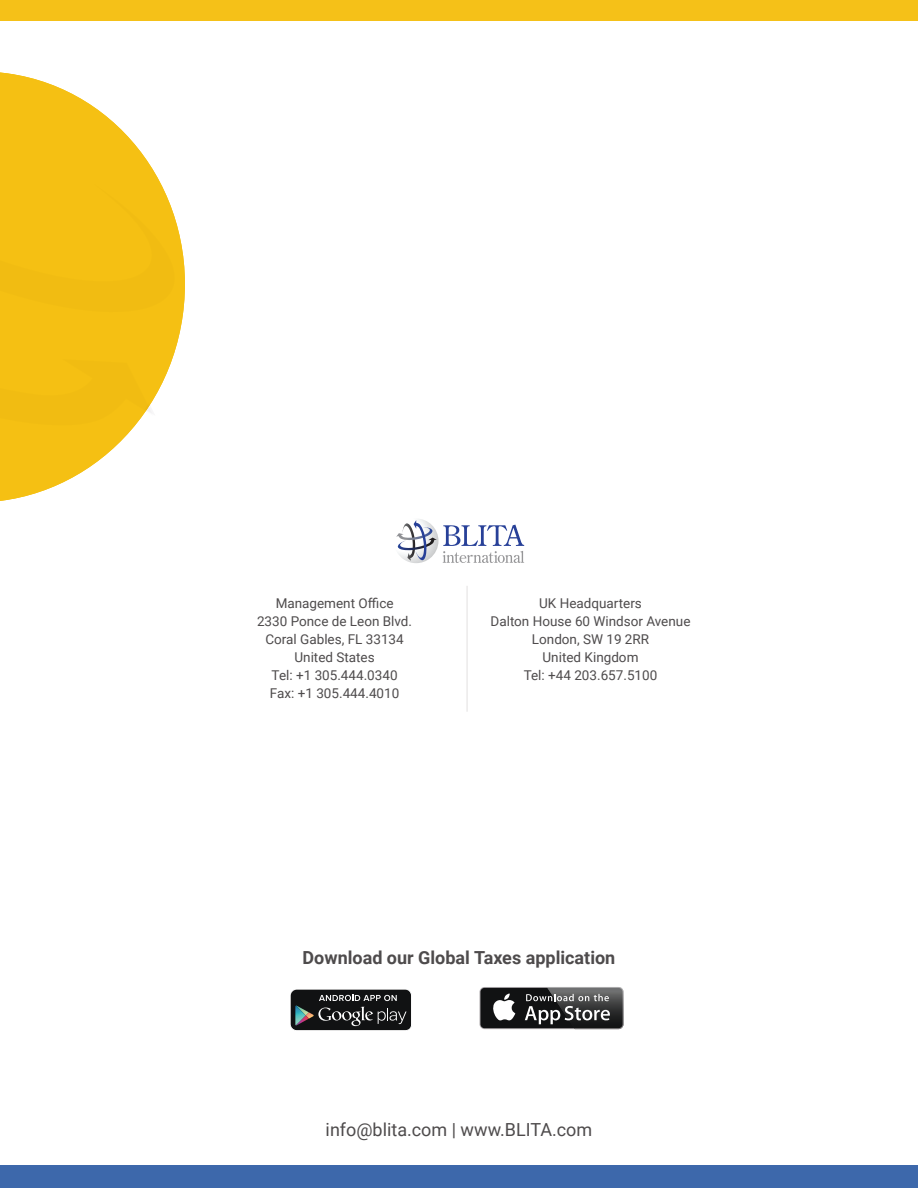
<style>
.page{position:relative;width:918px;height:1188px;background:#fff}
.page>*{position:absolute;margin:0;border:0;box-sizing:border-box;transform-origin:0 0}
.t1{font:700 18px "Roboto";color:#4e4b4c}
.t2{font:18px "Roboto";color:#4e4b4c}
.t3{font:13.5px/18px "Roboto";color:#4e4b4c;text-align:center}
</style>
<div class="page">
<div style="left:0;top:1166px;width:918px;height:22px;background:#3d68ab"></div>
<svg style="left:396px;top:519px;width:128px;height:44px"></svg>
<div style="left:290px;top:989px;width:122px;height:42px;background:#111213;border-radius:7px"></div>
<div style="left:290px;top:989px;width:122px;height:42px;border:1px solid #fff;border-radius:7px"></div>
<svg style="left:295px;top:995px;width:112px;height:31px"></svg>
<div style="left:480px;top:988px;width:143px;height:40px;background:#111213;border-radius:4px"></div>
<svg style="left:493px;top:994px;width:22px;height:26px"></svg>
<svg style="left:525px;top:987px;width:99px;height:42px"></svg>
<hr style="left:466px;top:586px;width:2px;height:126px;background:#ebeaea">
<div style="left:0;top:0;width:918px;height:21px;background:#f5c013"></div>
<svg style="left:0;top:72px;width:182px;height:429px"></svg>
<svg style="left:0;top:325px;width:177px;height:117px;background:#f5c52c"></svg>
<svg style="left:0;top:109px;width:185px;height:216px;background:#f5c62e"></svg>
<p class="t3" style="left:257px;top:594px;width:157px">Management Office<br>2330 Ponce de Leon Blvd.<br>Coral Gables, FL 33134<br>United States<br>Tel: +1 305.444.0340<br>Fax: +1 305.444.4010</p>
<p class="t3" style="left:491px;top:594px;width:201px">UK Headquarters<br>Dalton House 60 Windsor Avenue<br>London, SW 19 2RR<br>United Kingdom<br>Tel: +44 203.657.5100</p>
<h1 class="t1" style="left:303px;top:945px;width:314px">Download our Global Taxes application</h1>
<h1 class="t2" style="left:326px;top:1117px;width:268px">info@blita.com | www.BLITA.com</h1>
</div>
